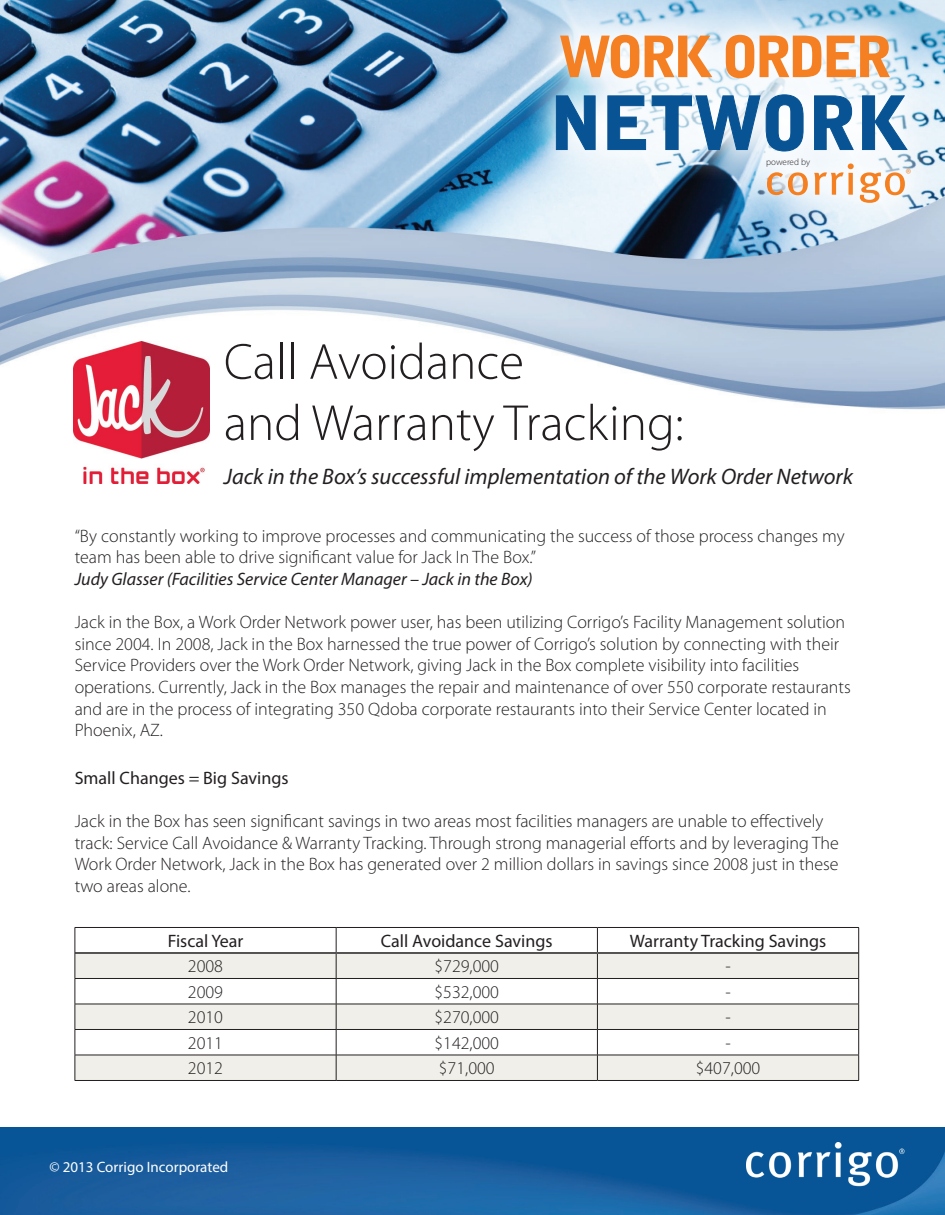
<style>
.page{position:relative;width:945px;height:1215px;background:#fff}
.page>*{position:absolute;margin:0;border:0;box-sizing:border-box;transform-origin:0 0}
.t1{font:300 51px "Myriad Pro";color:#231f20}
.t2{font:italic 22.5px "Myriad Pro";color:#231f20}
.t3{font:300 18px/21.6px "Myriad Pro";color:#231f20}
.t4{font:18px "Myriad Pro";color:#231f20}
.t5{font:italic 18px "Myriad Pro";color:#231f20}
.t6{font:15px "Myriad Pro";color:#fff}
.t7{font:10.5px "Myriad";color:#f58022}
.t8{font:300 9.15px "Myriad Pro";letter-spacing:-.005em;color:#231f20}
</style>
<div class="page">
<img style="left:0;top:0;width:945px;height:410px">
<img style="left:0;top:1128px;width:945px;height:87px">
<img style="left:746px;top:1142px;width:167px;height:48px">
<div style="left:522px;top:2px;width:421px;height:233px;background:#fff;opacity:.93"></div>
<svg style="left:560px;top:35px;width:79px;height:43px"></svg>
<svg style="left:645px;top:36px;width:67px;height:41px"></svg>
<svg style="left:726px;top:35px;width:28px;height:43px"></svg>
<svg style="left:760px;top:36px;width:61px;height:41px"></svg>
<svg style="left:827px;top:36px;width:63px;height:41px"></svg>
<svg style="left:556px;top:96px;width:39px;height:54px;background:#3b78ab"></svg>
<svg style="left:608px;top:96px;width:38px;height:54px"></svg>
<svg style="left:652px;top:95px;width:108px;height:55px"></svg>
<svg style="left:766px;top:95px;width:37px;height:56px"></svg>
<svg style="left:814px;top:96px;width:40px;height:54px"></svg>
<svg style="left:862px;top:95px;width:46px;height:55px"></svg>
<svg style="left:767px;top:172px;width:41px;height:23px"></svg>
<svg style="left:860px;top:172px;width:45px;height:31px"></svg>
<svg style="left:814px;top:163px;width:40px;height:32px"></svg>
<svg style="left:76px;top:954px;width:782px;height:126px;fill:#f0efea"></svg>
<hr style="left:75px;top:927px;width:261px;height:1px;background:#231f20">
<hr style="left:336px;top:927px;width:261px;height:1px;background:#231f20">
<hr style="left:597px;top:927px;width:262px;height:1px;background:#231f20">
<hr style="left:75px;top:978px;width:261px;height:1px;background:#231f20">
<hr style="left:336px;top:978px;width:261px;height:1px;background:#231f20">
<hr style="left:597px;top:978px;width:262px;height:1px;background:#231f20">
<hr style="left:75px;top:1004px;width:261px;height:1px;background:#231f20">
<hr style="left:336px;top:1004px;width:261px;height:1px;background:#231f20">
<hr style="left:597px;top:1004px;width:262px;height:1px;background:#231f20">
<hr style="left:75px;top:1029px;width:261px;height:1px;background:#231f20">
<hr style="left:336px;top:1029px;width:261px;height:1px;background:#231f20">
<hr style="left:597px;top:1029px;width:262px;height:1px;background:#231f20">
<hr style="left:75px;top:1055px;width:261px;height:1px;background:#231f20">
<svg style="left:75px;top:928px;width:1px;height:152px"></svg>
<hr style="left:336px;top:1055px;width:261px;height:1px;background:#231f20">
<svg style="left:336px;top:928px;width:1px;height:152px"></svg>
<hr style="left:597px;top:1055px;width:262px;height:1px;background:#231f20">
<svg style="left:597px;top:928px;width:1px;height:152px"></svg>
<svg style="left:858px;top:928px;width:1px;height:152px"></svg>
<hr style="left:75px;top:1080px;width:261px;height:1px;background:#231f20">
<hr style="left:336px;top:1080px;width:261px;height:1px;background:#231f20">
<hr style="left:597px;top:1080px;width:262px;height:1px;background:#231f20">
<hr style="left:75px;top:952px;width:261px;height:2px;background:#231f20">
<hr style="left:336px;top:952px;width:261px;height:2px;background:#231f20">
<hr style="left:597px;top:952px;width:262px;height:2px;background:#231f20">
<img style="left:73px;top:342px;width:137px;height:141px">
<p class="t8" style="left:766px;top:156px;width:45px">powered by</p>
<p class="t7" style="left:906px;top:168px;width:7px">®</p>
<p class="t1" style="left:224px;top:331px;width:302px">Call Avoidance</p>
<p class="t1" style="left:224px;top:392px;width:461px">and Warranty Tracking:</p>
<p class="t2" style="left:224px;top:463px;width:631px">Jack in the Box’s successful implementation of the Work Order Network</p>
<p class="t3" style="left:75px;top:525px;width:772px">“By constantly working to improve processes and communicating the success of those process changes my team has been able to drive significant value for Jack In The Box.”</p>
<p class="t5" style="left:75px;top:568px;width:460px">Judy Glasser (Facilities Service Center Manager – Jack in the Box)</p>
<p class="t3" style="left:75px;top:611px;width:772px">Jack in the Box, a Work Order Network power user, has been utilizing Corrigo’s Facility Management solution since 2004. In 2008, Jack in the Box harnessed the true power of Corrigo’s solution by connecting with their<br>Service Providers over the Work Order Network, giving Jack in the Box complete visibility into facilities</p>
<p class="t3" style="left:75px;top:676px;width:778px">operations. Currently, Jack in the Box manages the repair and maintenance of over 550 corporate restaurants and are in the process of integrating 350 Qdoba corporate restaurants into their Service Center located in</p>
<p class="t3" style="left:75px;top:719px;width:90px">Phoenix, AZ.</p>
<p class="t4" style="left:75px;top:767px;width:215px">Small Changes = Big Savings</p>
<p class="t3" style="left:75px;top:810px;width:766px">Jack in the Box has seen significant savings in two areas most facilities managers are unable to effectively track: Service Call Avoidance &amp; Warranty Tracking. Through strong managerial efforts and by leveraging The Work Order Network, Jack in the Box has generated over 2 million dollars in savings since 2008 just in these two areas alone.</p>
<p class="t4" style="left:168px;top:930px;width:77px">Fiscal Year</p>
<p class="t4" style="left:381px;top:930px;width:173px">Call Avoidance Savings</p>
<p class="t4" style="left:630px;top:930px;width:198px">Warranty Tracking Savings</p>
<p class="t3" style="left:188px;top:956px;width:37px">2008</p>
<p class="t3" style="left:434px;top:956px;width:66px">$729,000</p>
<p class="t3" style="left:725px;top:956px;width:7px">-</p>
<p class="t3" style="left:188px;top:981px;width:37px">2009</p>
<p class="t3" style="left:434px;top:981px;width:66px">$532,000</p>
<p class="t3" style="left:725px;top:981px;width:7px">-</p>
<p class="t3" style="left:188px;top:1007px;width:37px">2010</p>
<p class="t3" style="left:434px;top:1007px;width:66px">$270,000</p>
<p class="t3" style="left:725px;top:1007px;width:7px">-</p>
<p class="t3" style="left:188px;top:1032px;width:37px">2011</p>
<p class="t3" style="left:434px;top:1032px;width:66px">$142,000</p>
<p class="t3" style="left:725px;top:1032px;width:7px">-</p>
<p class="t3" style="left:188px;top:1058px;width:37px">2012</p>
<p class="t3" style="left:439px;top:1058px;width:57px">$71,000</p>
<p class="t3" style="left:696px;top:1058px;width:66px">$407,000</p>
<p class="t6" style="left:50px;top:1158px;width:180px">© 2013 Corrigo Incorporated</p>
</div>
